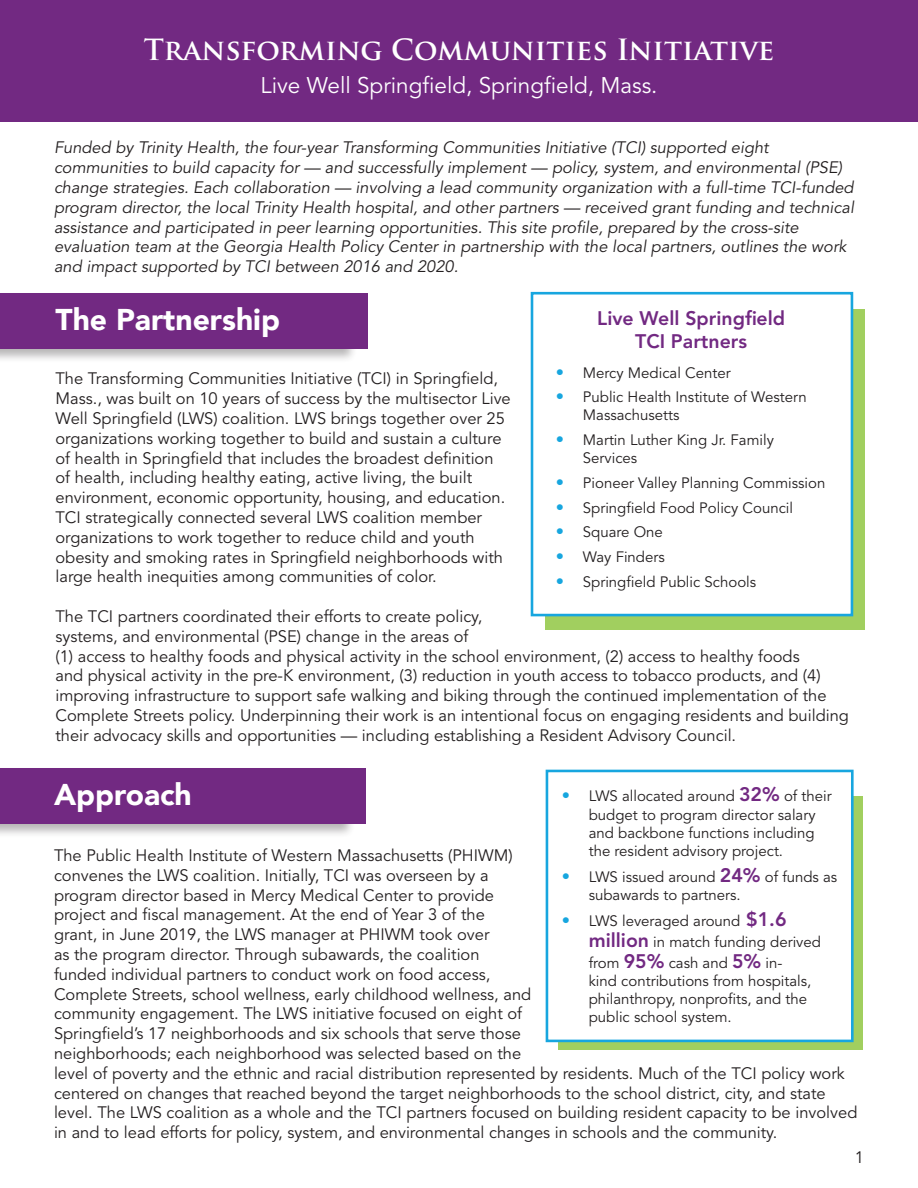
<style>
.page{position:relative;width:918px;height:1188px;background:#fff}
.page>*{position:absolute;margin:0;border:0;box-sizing:border-box;transform-origin:0 0}
.t1{font:900 30px "Avenir";color:#fff}
.t2{font:700 28.5px "Trajan Pro";color:#fff}
.t3{font:22.5px "Avenir LT Std";color:#fff}
.Body_Text{font:800 19.5px "Avenir LT Std";color:#722982}
.Body_Text-2{font:16.5px/19.8px "Avenir LT Std";color:#231f20}
.t4{font:italic 16.5px/19.8px "Avenir LT Std";color:#231f20}
.t5{font:15px/18px "Avenir LT Std";color:#231f20}
.s1{font-size:16.5px;color:#17a6df}
.s2{font-weight:800;font-size:19.5px;color:#722982}
</style>
<div class="page">
<div style="left:0;top:0;width:918px;height:122px;background:#722982"></div>
<div style="left:546px;top:309px;width:319px;height:320px;background:#a1cf5f"></div>
<div style="left:531px;top:292px;width:322px;height:324px;background:#fff;border:3px solid #17a6df"></div>
<div style="left:558px;top:796px;width:305px;height:254px;background:#a1cf5f"></div>
<div style="left:547px;top:771px;width:305px;height:270px;background:#fff"></div>
<div style="left:546px;top:770px;width:308px;height:272px;border:3px solid #17a6df"></div>
<div style="left:0;top:291px;width:358px;height:72px;background:#231f20;opacity:.33"></div>
<div style="left:0;top:293px;width:367px;height:56px;background:#722982"></div>
<div style="left:0;top:766px;width:356px;height:72px;background:#231f20;opacity:.33"></div>
<div style="left:0;top:768px;width:366px;height:56px;background:#722982"></div>
<p class="t2" style="left:144px;top:32px;width:632px">Transforming Communities Initiative</p>
<p class="t3" style="left:260px;top:72px;width:399px">Live Well Springfield, Springfield, Mass.</p>
<p class="t4" style="left:54px;top:138px;width:802px">Funded by Trinity Health, the four-year Transforming Communities Initiative (TCI) supported eight communities to build capacity for — and successfully implement — policy, system, and environmental (PSE) change strategies. Each collaboration — involving a lead community organization with a full-time TCI-funded program director, the local Trinity Health hospital, and other partners — received grant funding and technical assistance and participated in peer learning opportunities. This site profile, prepared by the cross-site evaluation team at the Georgia Health Policy Center in partnership with the local partners, outlines the work and impact supported by TCI between 2016 and 2020.</p>
<p class="t1" style="left:56px;top:294px;width:226px">The Partnership</p>
<p class="Body_Text" style="left:597px;top:307px;width:189px">Live Well Springfield</p>
<p class="Body_Text" style="left:635px;top:330px;width:113px">TCI Partners</p>
<p class="t5" style="left:556px;top:364px;width:176px"><span class="s1">•</span> Mercy Medical Center</p>
<p class="t5" style="left:583px;top:389px;width:225px;text-indent:-27px"><span class="s1">•</span> Public Health Institute of Western<br>Massachusetts</p>
<p class="t5" style="left:583px;top:431px;width:193px;text-indent:-27px"><span class="s1">•</span> Martin Luther King Jr. Family<br>Services</p>
<p class="t5" style="left:556px;top:474px;width:271px"><span class="s1">•</span> Pioneer Valley Planning Commission</p>
<p class="t5" style="left:556px;top:499px;width:239px"><span class="s1">•</span> Springfield Food Policy Council</p>
<p class="t5" style="left:556px;top:524px;width:109px"><span class="s1">•</span> Square One</p>
<p class="t5" style="left:556px;top:548px;width:110px"><span class="s1">•</span> Way Finders</p>
<p class="t5" style="left:556px;top:573px;width:202px"><span class="s1">•</span> Springfield Public Schools</p>
<p class="Body_Text-2" style="left:56px;top:369px;width:457px">The Transforming Communities Initiative (TCI) in Springfield, Mass., was built on 10 years of success by the multisector Live Well Springfield (LWS) coalition. LWS brings together over 25 organizations working together to build and sustain a culture of health in Springfield that includes the broadest definition of health, including healthy eating, active living, the built environment, economic opportunity, housing, and education.<br>TCI strategically connected several LWS coalition member organizations to work together to reduce child and youth obesity and smoking rates in Springfield neighborhoods with large health inequities among communities of color.</p>
<p class="Body_Text-2" style="left:56px;top:607px;width:795px">The TCI partners coordinated their efforts to create policy,<br>systems, and environmental (PSE) change in the areas of<br>(1) access to healthy foods and physical activity in the school environment, (2) access to healthy foods<br>and physical activity in the pre-K environment, (3) reduction in youth access to tobacco products, and (4) improving infrastructure to support safe walking and biking through the continued implementation of the Complete Streets policy. Underpinning their work is an intentional focus on engaging residents and building their advocacy skills and opportunities — including establishing a Resident Advisory Council.</p>
<p class="t1" style="left:54px;top:769px;width:139px">Approach</p>
<p class="Body_Text-2" style="left:54px;top:846px;width:805px">The Public Health Institute of Western Massachusetts (PHIWM)<br>convenes the LWS coalition. Initially, TCI was overseen by a<br>program director based in Mercy Medical Center to provide<br>project and fiscal management. At the end of Year 3 of the<br>grant, in June 2019, the LWS manager at PHIWM took over<br>as the program director. Through subawards, the coalition<br>funded individual partners to conduct work on food access,<br>Complete Streets, school wellness, early childhood wellness, and<br>community engagement. The LWS initiative focused on eight of<br>Springfield’s 17 neighborhoods and six schools that serve those<br>neighborhoods; each neighborhood was selected based on the<br>level of poverty and the ethnic and racial distribution represented by residents. Much of the TCI policy work centered on changes that reached beyond the target neighborhoods to the school district, city, and state level. The LWS coalition as a whole and the TCI partners focused on building resident capacity to be involved in and to lead efforts for policy, system, and environmental changes in schools and the community.</p>
<p class="t5" style="left:589px;top:786px;width:244px;line-height:19.5px;text-indent:-27px"><span class="s1">•</span> LWS allocated around <span class="s2">32%</span> of their budget to program director salary</p>
<p class="t5" style="left:589px;top:824px;width:227px">and backbone functions including the resident advisory project.</p>
<p class="t5" style="left:589px;top:869px;width:250px;text-indent:-27px"><span class="s1">•</span> LWS issued around <span class="s2">24%</span> of funds as subawards to partners.</p>
<p class="t5" style="left:589px;top:911px;width:234px;line-height:21px;text-indent:-27px"><span class="s1">•</span> LWS leveraged around <span class="s2">$1.6 million</span> in match funding derived from <span class="s2">95%</span> cash and <span class="s2">5%</span> in-</p>
<p class="t5" style="left:589px;top:972px;width:224px">kind contributions from hospitals, philanthropy, nonprofits, and the public school system.</p>
<p class="Body_Text-2" style="left:855px;top:1148px;width:11px">1</p>
</div>
